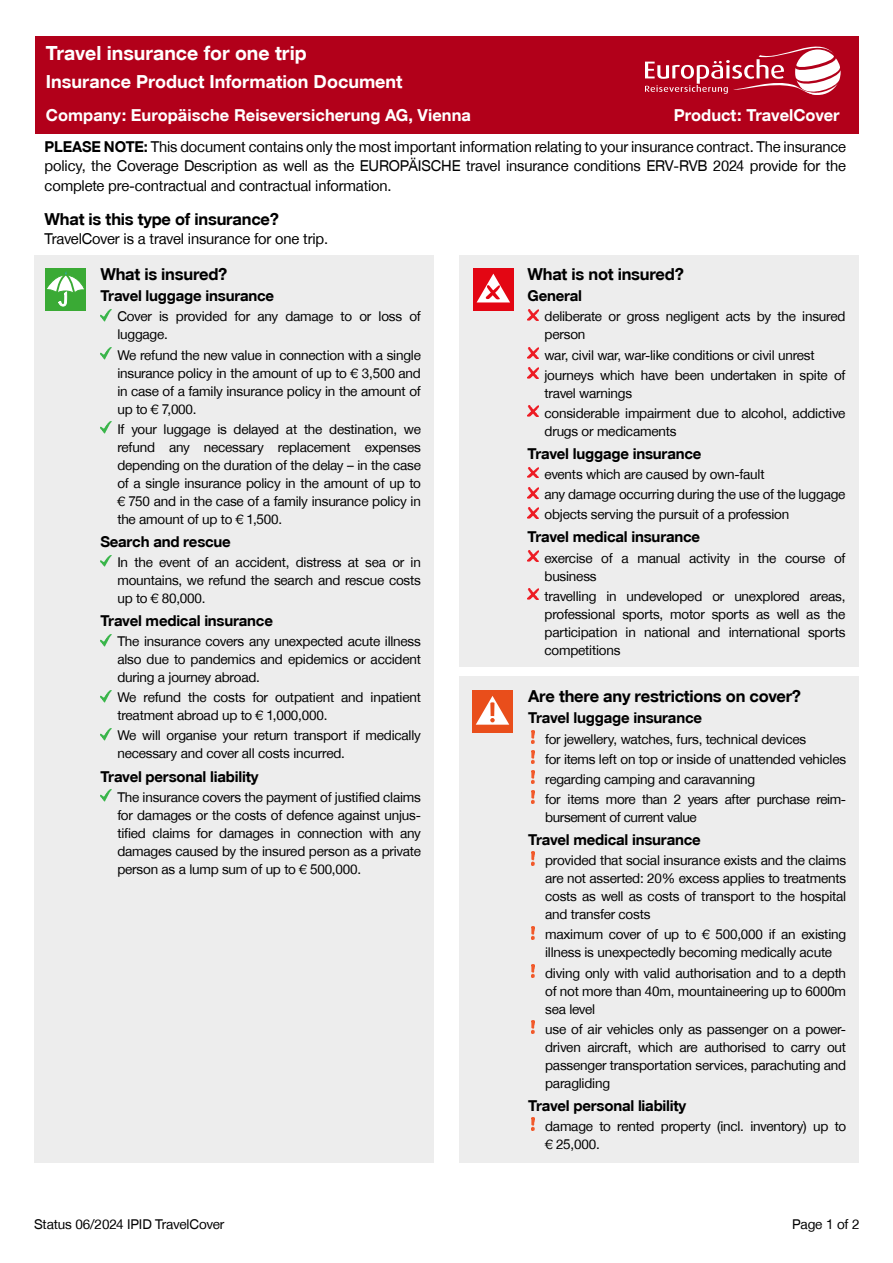
<style>
.page{position:relative;width:893px;height:1263px;background:#fff}
.page>*{position:absolute;margin:0;border:0;box-sizing:border-box;transform-origin:0 0}
.Form_title{font:19.5px "Helvetica Fet";color:#fff}
.Form_sub_title{font:18px "Helvetica Fet";color:#fff}
.Überschrift_2_-_Fragen{font:16.5px "Helvetica Fet";letter-spacing:-.015em;color:#000}
.Company_Product_header{font:16.5px "Helvetica Fet";color:#fff}
.Form_title-2{font:16.5px "Helvetica Fet";color:#fff}
.Form_intro{font:15px/19.5px "Helvetica Nor";letter-spacing:-.01em;color:#000;text-align:justify}
.Überschrift_3_-_Sparten{font:15px "Helvetica Fet";letter-spacing:-.015em;color:#000}
.Covered_bullets{font:13.5px/18px "Helvetica Nor";letter-spacing:-.015em;color:#000}
.s1{font-family:"Helvetica Fet"}
</style>
<div class="page">
<div style="left:34px;top:255px;width:400px;height:908px;background:#ededed"></div>
<div style="left:459px;top:255px;width:400px;height:411px;background:#ededed"></div>
<svg style="left:100px;top:309px;width:11px;height:12px"></svg>
<svg style="left:100px;top:348px;width:11px;height:12px"></svg>
<svg style="left:100px;top:422px;width:11px;height:12px"></svg>
<svg style="left:100px;top:555px;width:11px;height:12px"></svg>
<svg style="left:100px;top:634px;width:11px;height:12px"></svg>
<svg style="left:100px;top:690px;width:11px;height:12px"></svg>
<svg style="left:100px;top:728px;width:11px;height:12px"></svg>
<svg style="left:100px;top:790px;width:11px;height:12px"></svg>
<svg style="left:527px;top:309px;width:11px;height:11px"></svg>
<svg style="left:527px;top:348px;width:11px;height:10px"></svg>
<svg style="left:527px;top:368px;width:11px;height:11px"></svg>
<svg style="left:527px;top:406px;width:11px;height:11px"></svg>
<svg style="left:527px;top:467px;width:11px;height:11px"></svg>
<svg style="left:527px;top:487px;width:11px;height:11px"></svg>
<svg style="left:527px;top:507px;width:11px;height:11px"></svg>
<svg style="left:527px;top:551px;width:11px;height:10px"></svg>
<svg style="left:527px;top:589px;width:11px;height:11px"></svg>
<div style="left:459px;top:676px;width:400px;height:487px;background:#ededed"></div>
<svg style="left:531px;top:730px;width:4px;height:13px"></svg>
<img style="left:531px;top:750px;width:4px;height:14px">
<img style="left:531px;top:770px;width:4px;height:14px">
<svg style="left:531px;top:791px;width:4px;height:13px"></svg>
<svg style="left:531px;top:852px;width:4px;height:13px"></svg>
<svg style="left:531px;top:926px;width:4px;height:13px"></svg>
<svg style="left:531px;top:964px;width:4px;height:13px"></svg>
<svg style="left:531px;top:1020px;width:4px;height:13px"></svg>
<img style="left:531px;top:1117px;width:4px;height:14px">
<div style="left:472px;top:690px;width:41px;height:43px;background:#e94e1b"></div>
<svg style="left:476px;top:696px;width:33px;height:29px"></svg>
<div style="left:45px;top:268px;width:41px;height:42px;background:#3aaa35"></div>
<svg style="left:47px;top:271px;width:37px;height:35px"></svg>
<div style="left:473px;top:268px;width:41px;height:42px;background:#e30613"></div>
<svg style="left:477px;top:274px;width:33px;height:28px"></svg>
<div style="left:35px;top:36px;width:824px;height:98px;background:#b2001a"></div>
<svg style="left:645px;top:46px;width:196px;height:49px"></svg>
<h1 class="Form_title" style="left:46px;top:41px;width:262px">Travel insurance for one trip</h1>
<h1 class="Form_sub_title" style="left:46px;top:71px;width:358px">Insurance Product Information Document</h1>
<h1 class="Company_Product_header" style="left:46px;top:105px;width:427px">Company: Europäische Reiseversicherung AG, Vienna</h1>
<h1 class="Form_title-2" style="left:674px;top:105px;width:167px">Product: TravelCover</h1>
<p class="Form_intro" style="left:45px;top:136px;width:803px"><span class="s1">PLEASE NOTE:</span> This document contains only the most important information relating to your insurance contract. The insurance policy, the Coverage Description as well as the EUROPÄISCHE travel insurance conditions ERV-RVB 2024 provide for the complete pre-contractual and contractual information.</p>
<h2 class="Überschrift_2_-_Fragen" style="left:45px;top:208px;width:236px">What is this type of insurance?</h2>
<p class="Form_intro" style="left:45px;top:229px;width:285px">TravelCover is a travel insurance for one trip.</p>
<h2 class="Überschrift_2_-_Fragen" style="left:100px;top:264px;width:129px">What is insured?</h2>
<h3 class="Überschrift_3_-_Sparten" style="left:100px;top:287px;width:175px">Travel luggage insurance</h3>
<p class="Covered_bullets" style="left:117px;top:307px;width:305px">Cover is provided for any damage to or loss of luggage.</p>
<p class="Covered_bullets" style="left:117px;top:346px;width:305px;text-align:justify">We refund the new value in connection with a single insurance policy in the amount of up to € 3,500 and in case of a family insurance policy in the amount of up to € 7,000.</p>
<p class="Covered_bullets" style="left:117px;top:420px;width:305px;text-align:justify">If your luggage is delayed at the destination, we refund any necessary replacement expenses depending on the duration of the delay – in the case of a single insurance policy in the amount of up to € 750 and in the case of a family insurance policy in the amount of up to € 1,500.</p>
<h3 class="Überschrift_3_-_Sparten" style="left:100px;top:532px;width:132px">Search and rescue</h3>
<p class="Covered_bullets" style="left:117px;top:553px;width:305px;text-align:justify">In the event of an accident, distress at sea or in mountains, we refund the search and rescue costs up to € 80,000.</p>
<h3 class="Überschrift_3_-_Sparten" style="left:100px;top:611px;width:174px">Travel medical insurance</h3>
<p class="Covered_bullets" style="left:117px;top:632px;width:305px;text-align:justify">The insurance covers any unexpected acute illness also due to pandemics and epidemics or accident during a journey abroad.</p>
<p class="Covered_bullets" style="left:117px;top:688px;width:305px">We refund the costs for outpatient and inpatient treatment abroad up to € 1,000,000.</p>
<p class="Covered_bullets" style="left:117px;top:726px;width:305px">We will organise your return transport if medically necessary and cover all costs incurred.</p>
<h3 class="Überschrift_3_-_Sparten" style="left:100px;top:767px;width:160px">Travel personal liability</h3>
<p class="Covered_bullets" style="left:117px;top:788px;width:305px;text-align:justify">The insurance covers the payment of justified claims for damages or the costs of defence against unjus&shy;tified claims for damages in connection with any damages caused by the insured person as a private person as a lump sum of up to € 500,000.</p>
<h2 class="Überschrift_2_-_Fragen" style="left:527px;top:264px;width:158px">What is not insured?</h2>
<h3 class="Überschrift_3_-_Sparten" style="left:527px;top:287px;width:56px">General</h3>
<p class="Covered_bullets" style="left:544px;top:307px;width:302px">deliberate or gross negligent acts by the insured person</p>
<p class="Covered_bullets" style="left:544px;top:346px;width:272px">war, civil war, war-like conditions or civil unrest</p>
<p class="Covered_bullets" style="left:544px;top:366px;width:302px">journeys which have been undertaken in spite of travel warnings</p>
<p class="Covered_bullets" style="left:544px;top:404px;width:302px">considerable impairment due to alcohol, addictive drugs or medicaments</p>
<h3 class="Überschrift_3_-_Sparten" style="left:527px;top:444px;width:175px">Travel luggage insurance</h3>
<p class="Covered_bullets" style="left:544px;top:465px;width:222px">events which are caused by own-fault</p>
<p class="Covered_bullets" style="left:544px;top:485px;width:302px">any damage occurring during the use of the luggage</p>
<p class="Covered_bullets" style="left:544px;top:505px;width:246px">objects serving the pursuit of a profession</p>
<h3 class="Überschrift_3_-_Sparten" style="left:527px;top:528px;width:174px">Travel medical insurance</h3>
<p class="Covered_bullets" style="left:544px;top:549px;width:302px">exercise of a manual activity in the course of business</p>
<p class="Covered_bullets" style="left:544px;top:587px;width:302px;text-align:justify">travelling in undeveloped or unexplored areas, professional sports, motor sports as well as the participation in national and international sports competitions</p>
<h2 class="Überschrift_2_-_Fragen" style="left:528px;top:686px;width:274px">Are there any restrictions on cover?</h2>
<h3 class="Überschrift_3_-_Sparten" style="left:528px;top:709px;width:175px">Travel luggage insurance</h3>
<p class="Covered_bullets" style="left:545px;top:730px;width:263px">for jewellery, watches, furs, technical devices</p>
<p class="Covered_bullets" style="left:545px;top:750px;width:302px">for items left on top or inside of unattended vehicles</p>
<p class="Covered_bullets" style="left:545px;top:770px;width:212px">regarding camping and caravanning</p>
<p class="Covered_bullets" style="left:545px;top:790px;width:303px">for items more than 2 years after purchase reim&shy;bursement of current value</p>
<h3 class="Überschrift_3_-_Sparten" style="left:528px;top:830px;width:174px">Travel medical insurance</h3>
<p class="Covered_bullets" style="left:545px;top:851px;width:303px;text-align:justify">provided that social insurance exists and the claims are not asserted: 20% excess applies to treatments costs as well as costs of transport to the hospital and transfer costs</p>
<p class="Covered_bullets" style="left:545px;top:925px;width:303px">maximum cover of up to € 500,000 if an existing illness is unexpectedly becoming medically acute</p>
<p class="Covered_bullets" style="left:545px;top:963px;width:302px;text-align:justify">diving only with valid authorisation and to a depth of not more than 40m, mountaineering up to 6000m sea level</p>
<p class="Covered_bullets" style="left:545px;top:1020px;width:303px;text-align:justify">use of air vehicles only as passenger on a power&shy;driven aircraft, which are authorised to carry out passenger transportation services, parachuting and paragliding</p>
<h3 class="Überschrift_3_-_Sparten" style="left:528px;top:1096px;width:160px">Travel personal liability</h3>
<p class="Covered_bullets" style="left:545px;top:1117px;width:303px">damage to rented property (incl. inventory) up to € 25,000.</p>
<p class="Covered_bullets" style="left:34px;top:1215px;width:192px">Status 06/2024 IPID TravelCover</p>
<p class="Covered_bullets" style="left:792px;top:1215px;width:69px">Page 1 of 2</p>
</div>
